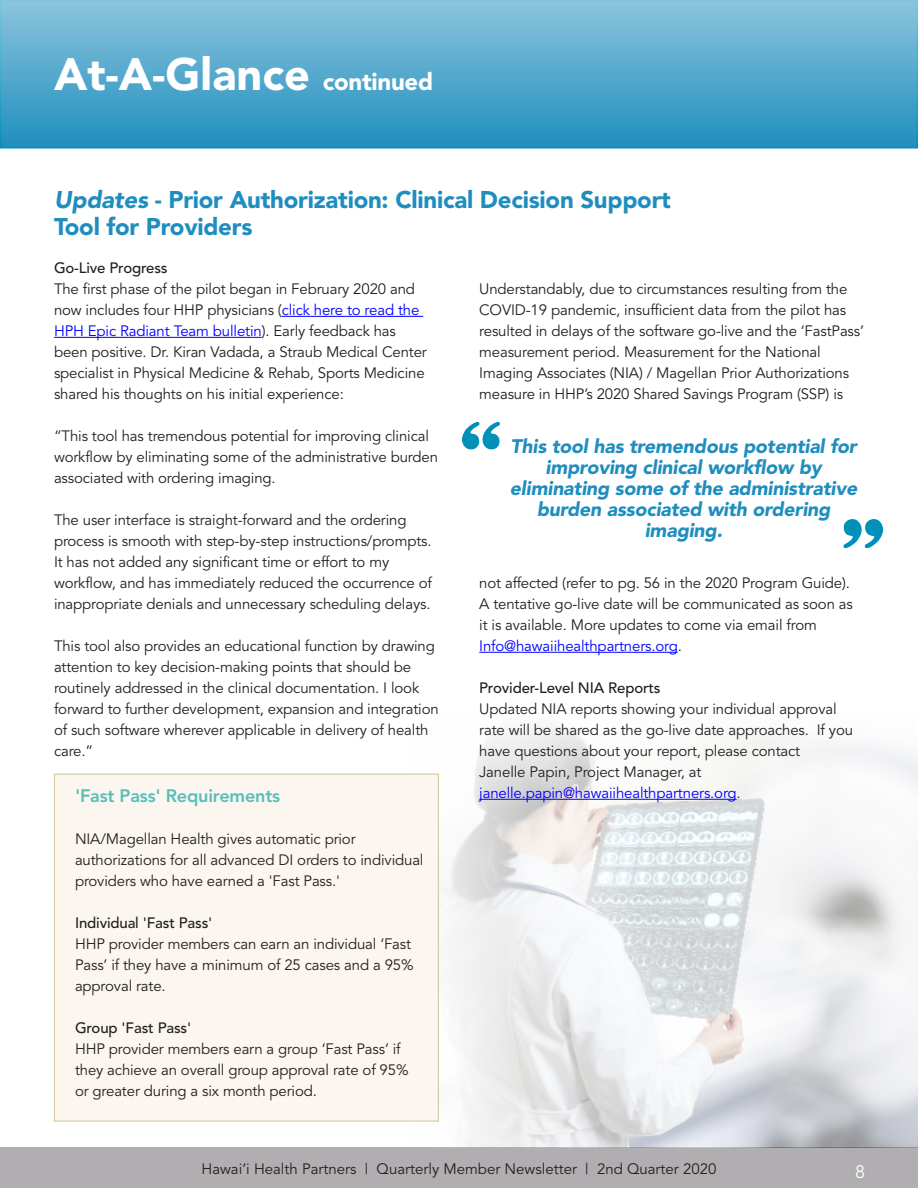
<style>
.page{position:relative;width:918px;height:1188px;background:#fff}
.page>*{position:absolute;margin:0;border:0;box-sizing:border-box;transform-origin:0 0}
.t1{font:900 45px "Avenir";color:#fff}
._16_Subhd_Blue{font:900 24px "Avenir";letter-spacing:-.01em;color:#1f8ebe}
._10_pt_body_copy{font:italic 900 19.5px/21px "Avenir";letter-spacing:-.01em;color:#1f8ebe;text-align:center}
._12_pt_subhd_hvyital{font:800 18px "Avenir";letter-spacing:-.01em;color:#58beb8}
.t2{font:18px "Avenir";color:#fff}
._10_pt_body_copy-2{font:15px/21px "Avenir";letter-spacing:-.01em;color:#231f20}
._10_pt_body_copy-3{font:500 15px "Avenir";letter-spacing:-.01em;color:#231f20}
._10_pt_body_copy-4{font:15px "Avenir";letter-spacing:-.01em;color:#00f}
.s1{font-size:24px}
.s2{font-style:italic}
.s3{color:#00f}
.s4{color:#231f20}
</style>
<div class="page">
<div style="left:0;top:1148px;width:918px;height:40px;background:#b0aeb0"></div>
<div style="left:0;top:0;width:918px;height:147px;background:linear-gradient(to bottom,#8cc5dd,#208ebe)"></div>
<img style="left:408px;top:727px;width:510px;height:420px">
<img style="left:462px;top:422px;width:38px;height:28px">
<img style="left:843px;top:519px;width:41px;height:29px">
<div style="left:54px;top:774px;width:384px;height:347px;background:#fbf6ef"></div>
<div style="left:54px;top:774px;width:385px;height:347px;border:1px solid #d2c594"></div>
<hr style="left:282px;top:316px;width:141px;height:1px;background:#00f">
<hr style="left:54px;top:337px;width:208px;height:1px;background:#00f">
<hr style="left:479px;top:652px;width:199px;height:1px;background:#00f">
<hr style="left:479px;top:799px;width:258px;height:1px;background:#00f">
<p class="t1" style="left:54px;top:47px;width:381px">At-A-Glance <span class="s1">continued</span></p>
<p class="_16_Subhd_Blue" style="left:54px;top:185px;width:618px"><span class="s2">Updates</span> - Prior Authorization: Clinical Decision Support</p>
<p class="_16_Subhd_Blue" style="left:54px;top:212px;width:200px">Tool for Providers</p>
<p class="_10_pt_body_copy-3" style="left:54px;top:259px;width:115px">Go-Live Progress</p>
<p class="_10_pt_body_copy-2" style="left:54px;top:279px;width:374px">The first phase of the pilot began in February 2020 and now includes four HHP physicians (<span class="s3">click here to read the HPH Epic Radiant Team bulletin</span>). Early feedback has been positive. Dr. Kiran Vadada, a Straub Medical Center specialist in Physical Medicine &amp; Rehab, Sports Medicine shared his thoughts on his initial experience:</p>
<p class="_10_pt_body_copy-2" style="left:54px;top:426px;width:386px">“This tool has tremendous potential for improving clinical workflow by eliminating some of the administrative burden associated with ordering imaging.</p>
<p class="_10_pt_body_copy-2" style="left:54px;top:510px;width:380px">The user interface is straight-forward and the ordering process is smooth with step-by-step instructions/prompts.<br>It has not added any significant time or effort to my workflow, and has immediately reduced the occurrence of inappropriate denials and unnecessary scheduling delays.</p>
<p class="_10_pt_body_copy-2" style="left:54px;top:636px;width:386px">This tool also provides an educational function by drawing attention to key decision-making points that should be routinely addressed in the clinical documentation. I look forward to further development, expansion and integration of such software wherever applicable in delivery of health care.”</p>
<p class="_12_pt_subhd_hvyital" style="left:75px;top:785px;width:207px">'Fast Pass' Requirements</p>
<p class="_10_pt_body_copy-2" style="left:75px;top:829px;width:350px">NIA/Magellan Health gives automatic prior authorizations for all advanced DI orders to individual providers who have earned a 'Fast Pass.'</p>
<p class="_10_pt_body_copy-3" style="left:75px;top:914px;width:139px">Individual 'Fast Pass'</p>
<p class="_10_pt_body_copy-2" style="left:75px;top:934px;width:340px">HHP provider members can earn an individual ‘Fast<br>Pass’ if they have a minimum of 25 cases and a 95% approval rate.</p>
<p class="_10_pt_body_copy-3" style="left:75px;top:1019px;width:118px">Group 'Fast Pass'</p>
<p class="_10_pt_body_copy-2" style="left:75px;top:1039px;width:335px">HHP provider members earn a group ‘Fast Pass’ if they achieve an overall group approval rate of 95% or greater during a six month period.</p>
<p class="_10_pt_body_copy-2" style="left:479px;top:279px;width:386px">Understandably, due to circumstances resulting from the COVID-19 pandemic, insufficient data from the pilot has resulted in delays of the software go-live and the ‘FastPass’ measurement period. Measurement for the National Imaging Associates (NIA) / Magellan Prior Authorizations measure in HHP’s 2020 Shared Savings Program (SSP) is</p>
<p class="_10_pt_body_copy" style="left:510px;top:436px;width:349px">This tool has tremendous potential for improving clinical workflow by eliminating some of the administrative burden associated with ordering imaging.</p>
<p class="_10_pt_body_copy-2" style="left:479px;top:573px;width:372px">not affected (refer to pg. 56 in the 2020 Program Guide).</p>
<p class="_10_pt_body_copy-2" style="left:479px;top:594px;width:375px">A tentative go-live date will be communicated as soon as it is available. More updates to come via email from<br><span class="s3">Info@hawaiihealthpartners.org</span>.</p>
<p class="_10_pt_body_copy-3" style="left:479px;top:679px;width:183px">Provider-Level NIA Reports</p>
<p class="_10_pt_body_copy-2" style="left:479px;top:699px;width:375px">Updated NIA reports showing your individual approval rate will be shared as the go-live date approaches. If you have questions about your report, please contact</p>
<p class="_10_pt_body_copy-2" style="left:479px;top:762px;width:224px">Janelle Papin, Project Manager, at</p>
<p class="_10_pt_body_copy-4" style="left:479px;top:784px;width:263px">janelle.papin@hawaiihealthpartners.org<span class="s4">.</span></p>
<p class="_10_pt_body_copy-2" style="left:202px;top:1158px;width:516px">Hawai’i Health Partners | Quarterly Member Newsletter | 2nd Quarter 2020</p>
<p class="t2" style="left:855px;top:1161px;width:12px">8</p>
</div>
